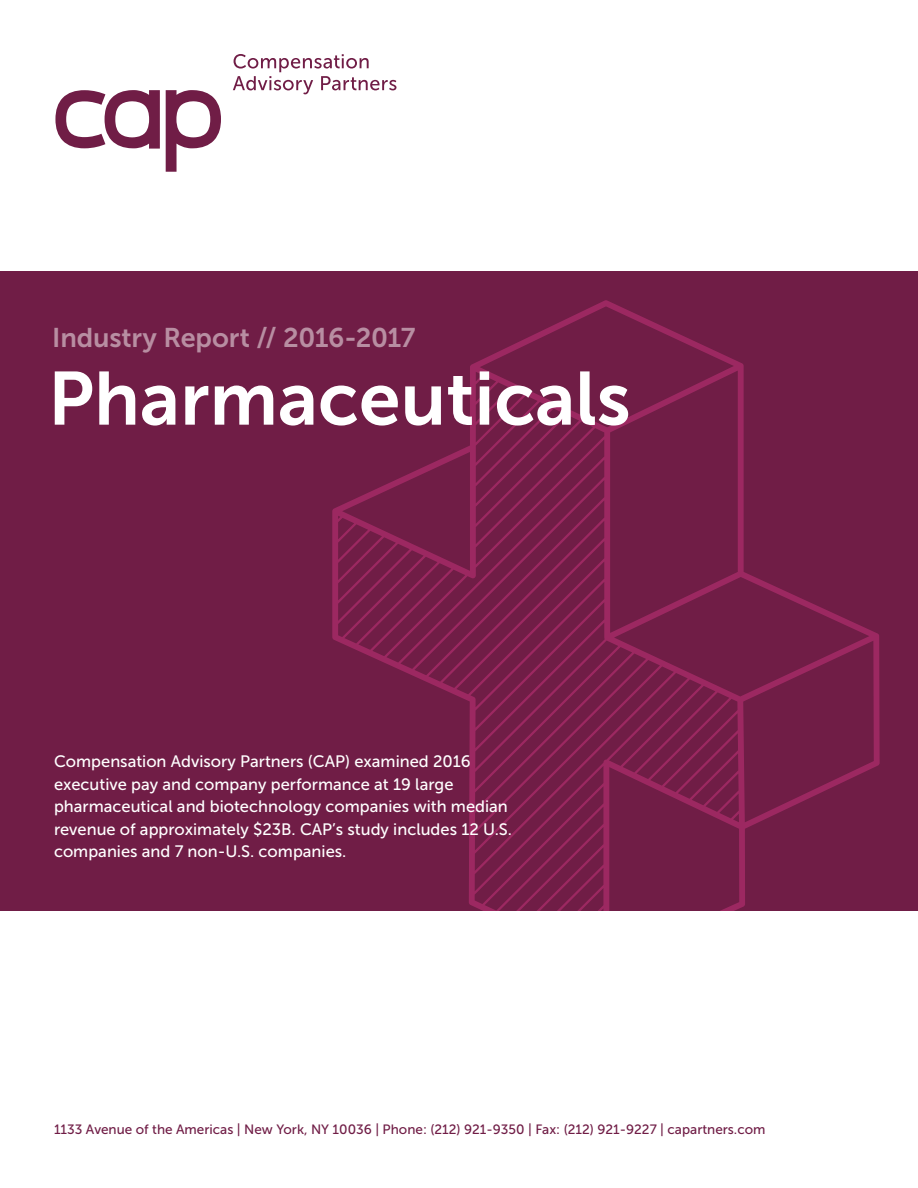
<style>
.page{position:relative;width:918px;height:1188px;background:#fff}
.page>*{position:absolute;margin:0;border:0;box-sizing:border-box;transform-origin:0 0}
.t1{font:75px "Museo Sans 700";color:#fff}
.t2{font:27px "Museo Sans 700";letter-spacing:-.01em;color:#b88ea2}
.t3{font:16.5px/22.5px "Museo Sans 500";color:#fff}
.t4{font:13.5px "Museo Sans 500";color:#701d46}
</style>
<div class="page">
<svg style="left:166px;top:90px;width:55px;height:82px"></svg>
<svg style="left:55px;top:90px;width:105px;height:59px"></svg>
<svg style="left:233px;top:54px;width:164px;height:40px"></svg>
<div style="left:0;top:272px;width:918px;height:639px;background:#701d46"></div>
<svg style="left:332px;top:300px;width:548px;height:611px"></svg>
<h2 class="t2" style="left:52px;top:322px;width:365px">Industry Report // 2016-2017</h2>
<h1 class="t1" style="left:48px;top:357px;width:584px">Pharmaceuticals</h1>
<p class="t3" style="left:54px;top:750px;width:460px">Compensation Advisory Partners (CAP) examined 2016 executive pay and company performance at 19 large pharmaceutical and biotechnology companies with median revenue of approximately $23B. CAP’s study includes 12 U.S. companies and 7 non-U.S. companies.</p>
<p class="t4" style="left:54px;top:1122px;width:713px">1133 Avenue of the Americas | New York, NY 10036 | Phone: (212) 921-9350 | Fax: (212) 921-9227 | capartners.com</p>
</div>
